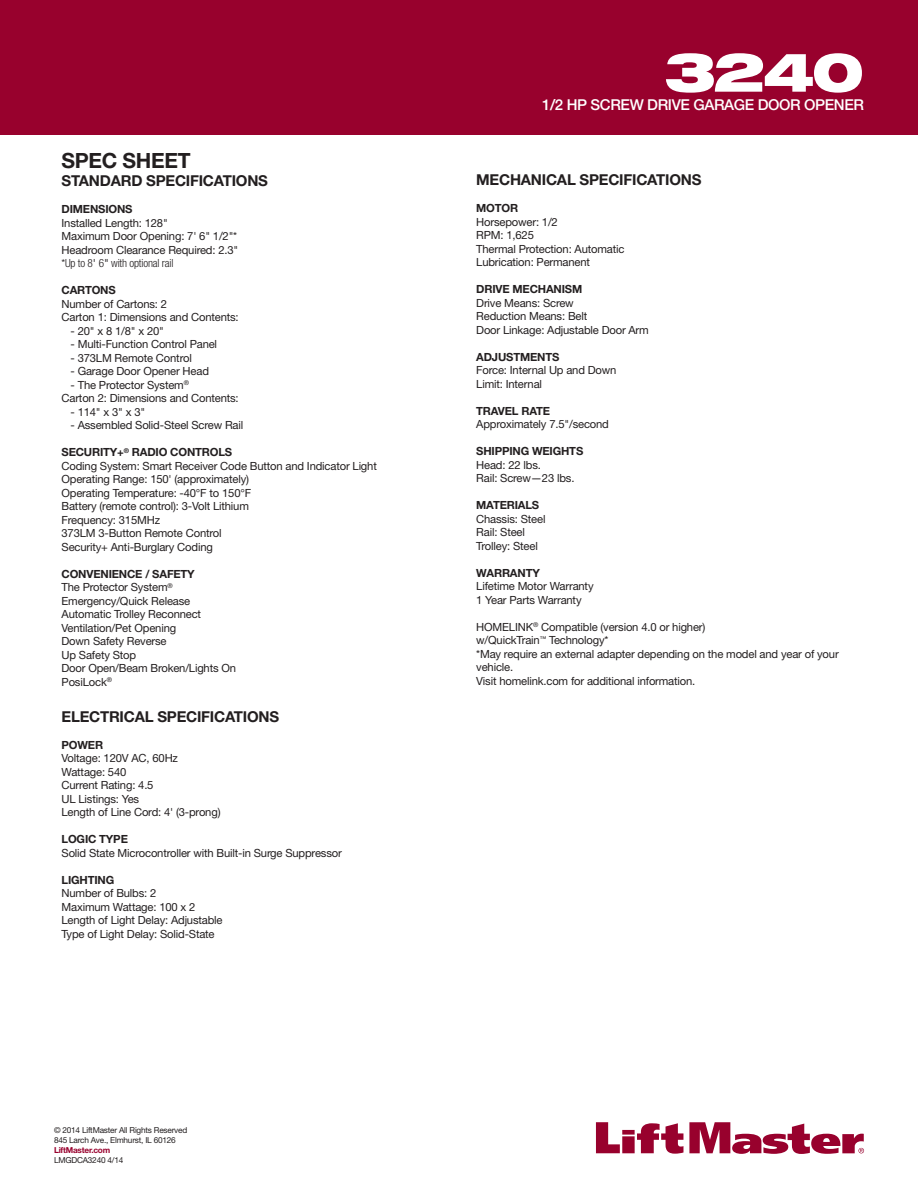
<style>
.page{position:relative;width:918px;height:1188px;background:#fff}
.page>*{position:absolute;margin:0;border:0;box-sizing:border-box;transform-origin:0 0}
.t1{font:900 expanded 54px "Helvetica Neue LT Std";color:#fff}
.t2{font:700 21px "Helvetica Neue LT Std";letter-spacing:-.015em;color:#231f20}
.t3{font:700 15px "Helvetica Neue LT Std";letter-spacing:-.015em;color:#231f20}
.t4{font:500 15px "Helvetica Neue LT Std";letter-spacing:-.025em;color:#fff}
.t5{font:11.25px/13.5px "Helvetica Neue LT Std";letter-spacing:-.015em;color:#231f20}
.t6{font:700 11.25px "Helvetica Neue LT Std";letter-spacing:-.015em;color:#231f20}
.t7{font:8.25px/9.9px "Helvetica Neue LT Std";letter-spacing:-.025em;color:#231f20}
.t8{font:700 8.25px "Helvetica Neue LT Std";letter-spacing:-.025em;color:#98012d}
.s1{font-weight:300;font-stretch:condensed}
.s2{font-weight:700}
</style>
<div class="page">
<svg style="left:596px;top:1122px;width:87px;height:32px"></svg>
<svg style="left:689px;top:1122px;width:175px;height:32px"></svg>
<div style="left:0;top:0;width:918px;height:135px;background:#98012d"></div>
<h2 class="t2" style="left:62px;top:148px;width:131px">SPEC SHEET</h2>
<h3 class="t3" style="left:62px;top:172px;width:208px">STANDARD SPECIFICATIONS</h3>
<p class="t6" style="left:62px;top:202px;width:72px">DIMENSIONS</p>
<p class="t5" style="left:62px;top:216px;width:178px">Installed Length: 128"<br>Maximum Door Opening: 7' 6" 1/2"*<br>Headroom Clearance Required: 2.3" <span class="s1">*Up to 8</span>' <span class="s1">6</span>" <span class="s1">with optional rail</span></p>
<p class="t6" style="left:62px;top:283px;width:56px">CARTONS</p>
<p class="t5" style="left:62px;top:297px;width:179px">Number of Cartons: 2<br>Carton 1: Dimensions and Contents:</p>
<p class="t5" style="left:71px;top:324px;width:95px">- 20" x 8 1/8" x 20"</p>
<p class="t5" style="left:71px;top:337px;width:148px">- Multi-Function Control Panel</p>
<p class="t5" style="left:71px;top:351px;width:123px">- 373LM Remote Control</p>
<p class="t5" style="left:71px;top:364px;width:140px">- Garage Door Opener Head</p>
<p class="t5" style="left:62px;top:378px;width:179px;text-indent:9px">- The Protector System<sup>®<br></sup>Carton 2: Dimensions and Contents:</p>
<p class="t5" style="left:71px;top:405px;width:76px">- 114" x 3" x 3"</p>
<p class="t5" style="left:71px;top:418px;width:174px">- Assembled Solid-Steel Screw Rail</p>
<p class="t5" style="left:62px;top:445px;width:317px"><span class="s2">SECURITY+</span><sup>®</sup> <span class="s2">RADIO CONTROLS<br></span>Coding System: Smart Receiver Code Button and Indicator Light Operating Range: 150' (approximately)<br>Operating Temperature: -40°F to 150°F<br>Battery (remote control): 3-Volt Lithium<br>Frequency: 315MHz<br>373LM 3-Button Remote Control<br>Security+ Anti-Burglary Coding</p>
<p class="t5" style="left:62px;top:567px;width:176px"><span class="s2">CONVENIENCE / SAFETY<br></span>The Protector System<sup>®<br></sup>Emergency/Quick Release<br>Automatic Trolley Reconnect<br>Ventilation/Pet Opening<br>Down Safety Reverse<br>Up Safety Stop<br>Door Open/Beam Broken/Lights On<br>PosiLock<sup>®</sup></p>
<h3 class="t3" style="left:62px;top:707px;width:219px">ELECTRICAL SPECIFICATIONS</h3>
<p class="t6" style="left:62px;top:738px;width:43px">POWER</p>
<p class="t5" style="left:62px;top:751px;width:161px">Voltage: 120V AC, 60Hz<br>Wattage: 540<br>Current Rating: 4.5<br>UL Listings: Yes<br>Length of Line Cord: 4' (3-prong)</p>
<p class="t6" style="left:62px;top:832px;width:68px">LOGIC TYPE</p>
<p class="t5" style="left:62px;top:846px;width:282px">Solid State Microcontroller with Built-in Surge Suppressor</p>
<p class="t6" style="left:62px;top:873px;width:54px">LIGHTING</p>
<p class="t5" style="left:62px;top:886px;width:163px">Number of Bulbs: 2<br>Maximum Wattage: 100 x 2<br>Length of Light Delay: Adjustable<br>Type of Light Delay: Solid-State</p>
<p class="t7" style="left:54px;top:1125px;width:135px">© 2014 LiftMaster All Rights Reserved<br>845 Larch Ave., Elmhurst, IL 60126</p>
<p class="t8" style="left:54px;top:1145px;width:58px">LiftMaster.com</p>
<p class="t7" style="left:54px;top:1155px;width:71px">LMGDCA3240 4/14</p>
<h1 class="t1" style="left:664px;top:37px;width:202px">3240</h1>
<h3 class="t4" style="left:542px;top:95px;width:323px">1/2 HP SCREW DRIVE GARAGE DOOR OPENER</h3>
<h3 class="t3" style="left:476px;top:171px;width:227px">MECHANICAL SPECIFICATIONS</h3>
<p class="t6" style="left:476px;top:201px;width:44px">MOTOR</p>
<p class="t5" style="left:476px;top:215px;width:150px">Horsepower: 1/2<br>RPM: 1,625<br>Thermal Protection: Automatic<br>Lubrication: Permanent</p>
<p class="t6" style="left:476px;top:282px;width:107px">DRIVE MECHANISM</p>
<p class="t5" style="left:476px;top:296px;width:174px">Drive Means: Screw<br>Reduction Means: Belt<br>Door Linkage: Adjustable Door Arm</p>
<p class="t6" style="left:476px;top:350px;width:85px">ADJUSTMENTS</p>
<p class="t5" style="left:476px;top:363px;width:142px">Force: Internal Up and Down<br>Limit: Internal</p>
<p class="t6" style="left:476px;top:404px;width:75px">TRAVEL RATE</p>
<p class="t5" style="left:476px;top:417px;width:134px">Approximately 7.5"/second</p>
<p class="t6" style="left:476px;top:444px;width:109px">SHIPPING WEIGHTS</p>
<p class="t5" style="left:476px;top:458px;width:100px">Head: 22 lbs.<br>Rail: Screw—23 lbs.</p>
<p class="t6" style="left:476px;top:498px;width:65px">MATERIALS</p>
<p class="t5" style="left:476px;top:512px;width:71px">Chassis: Steel<br>Rail: Steel<br>Trolley: Steel</p>
<p class="t6" style="left:476px;top:566px;width:65px">WARRANTY</p>
<p class="t5" style="left:476px;top:579px;width:119px">Lifetime Motor Warranty<br>1 Year Parts Warranty</p>
<p class="t5" style="left:476px;top:620px;width:364px">HOMELINK<sup>®</sup> Compatible (version 4.0 or higher)<br>w/QuickTrain<sup>™</sup> Technology*<br>*May require an external adapter depending on the model and year of your vehicle.<br>Visit homelink.com for additional information.</p>
</div>
